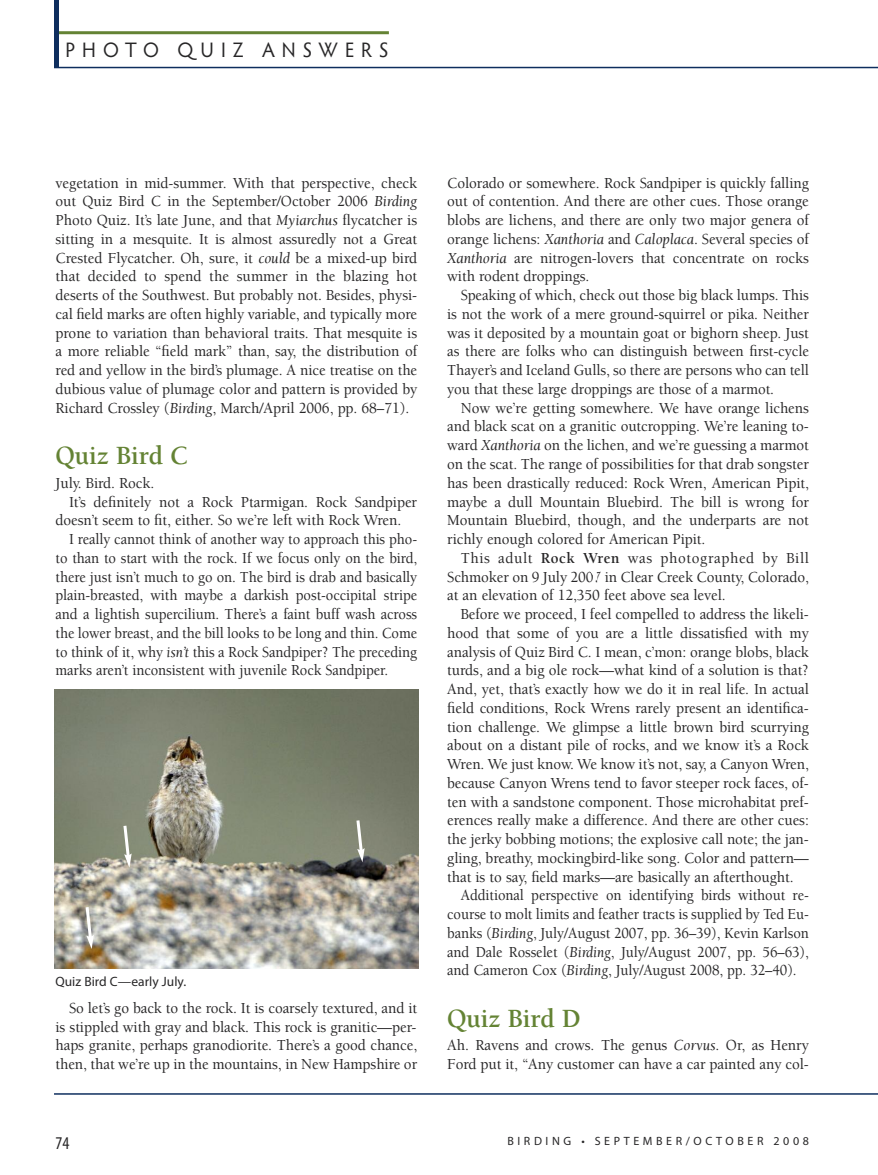
<style>
.page{position:relative;width:878px;height:1175px;background:#fff}
.page>*{position:absolute;margin:0;border:0;box-sizing:border-box;transform-origin:0 0}
.t1{font:700 27px "Berkeley Std";letter-spacing:-.005em;color:#648334}
.t2{font:21px "Hypatia Sans Pro";letter-spacing:.35em;color:#272627;scale:.95 1}
.t3{font:condensed 18px "Myriad Pro";color:#272627}
.t4{font:500 15.75px/18.8px "Berkeley Std";letter-spacing:-.005em;color:#272627;text-align:justify;scale:.95 1}
.t5{font:500 15.75px "Berkeley Std";letter-spacing:-.005em;color:#272627;scale:.92 1}
.t6{font:500 15.75px/18.8px "Berkeley Std";letter-spacing:-.005em;color:#272627;text-align:justify;scale:.94 1}
.t7{font:13.5px "Myriad Pro";color:#272627}
.t8{font:12px "Myriad Pro";letter-spacing:.3em;color:#272627}
.s1{font-weight:400;font-style:italic}
.s2{font-weight:700}
</style>
<div class="page">
<hr style="left:54px;top:31px;width:335px;height:3px;background:#648334">
<div style="left:54px;top:0;width:5px;height:68px;background:#0e2e5e"></div>
<hr style="left:54px;top:67px;width:824px;height:1px;background:#0e2e5e">
<hr style="left:54px;top:1093px;width:824px;height:1px;background:#0e2e5e">
<img style="left:54px;top:689px;width:365px;height:279px">
<svg style="left:84px;top:904px;width:10px;height:45px"></svg>
<svg style="left:354px;top:817px;width:10px;height:45px"></svg>
<svg style="left:122px;top:822px;width:10px;height:45px"></svg>
<h2 class="t2" style="left:66px;top:42px;width:341px">PHOTO QUIZ ANSWERS</h2>
<p class="t4" style="left:55px;top:175px;width:382px">vegetation in mid-summer. With that perspective, check out Quiz Bird C in the September/October 2006 <span class="s1">Birding </span>Photo Quiz. It’s late June, and that <span class="s1">Myiarchus</span> flycatcher is sitting in a mesquite. It is almost assuredly not a Great Crested Flycatcher. Oh, sure, it <span class="s1">could</span> be a mixed-up bird that decided to spend the summer in the blazing hot deserts of the Southwest. But probably not. Besides, physi&shy;cal field marks are often highly variable, and typically more prone to variation than behavioral traits. That mesquite is a more reliable “field mark” than, say, the distribution of red and yellow in the bird’s plumage. A nice treatise on the dubious value of plumage color and pattern is provided by Richard Crossley (<span class="s1">Birding</span>, March/April 2006, pp. 68–71).</p>
<h1 class="t1" style="left:56px;top:445px;width:135px">Quiz Bird C</h1>
<p class="t4" style="left:56px;top:475px;width:106px">July. Bird. Rock.</p>
<p class="t4" style="left:69px;top:493px;width:368px">It’s definitely not a Rock Ptarmigan. Rock Sandpiper</p>
<p class="t4" style="left:56px;top:512px;width:365px">doesn’t seem to fit, either. So we’re left with Rock Wren.</p>
<p class="t5" style="left:69px;top:533px;width:380px">I really cannot think of another way to approach this pho-</p>
<p class="t5" style="left:56px;top:551px;width:394px">to than to start with the rock. If we focus only on the bird,</p>
<p class="t5" style="left:56px;top:570px;width:394px">there just isn’t much to go on. The bird is drab and basically</p>
<p class="t5" style="left:56px;top:589px;width:394px">plain-breasted, with maybe a darkish post-occipital stripe</p>
<p class="t5" style="left:56px;top:608px;width:394px">and a lightish supercilium. There’s a faint buff wash across</p>
<p class="t5" style="left:56px;top:626px;width:394px">the lower breast, and the bill looks to be long and thin. Come</p>
<p class="t5" style="left:56px;top:645px;width:394px">to think of it, why <span class="s1">isn’t</span> this a Rock Sandpiper? The preceding</p>
<p class="t5" style="left:56px;top:664px;width:363px">marks aren’t inconsistent with juvenile Rock Sandpiper.</p>
<p class="t7" style="left:56px;top:976px;width:132px">Quiz Bird C—early July.</p>
<p class="t4" style="left:55px;top:1000px;width:382px;text-indent:14px">So let’s go back to the rock. It is coarsely textured, and it is stippled with gray and black. This rock is granitic—per&shy;haps granite, perhaps granodiorite. There’s a good chance, then, that we’re up in the mountains, in New Hampshire or</p>
<p class="t3" style="left:56px;top:1137px;width:15px">74</p>
<p class="t4" style="left:447px;top:175px;width:382px">Colorado or somewhere. Rock Sandpiper is quickly falling out of contention. And there are other cues. Those orange blobs are lichens, and there are only two major genera of orange lichens: <span class="s1">Xanthoria</span> and <span class="s1">Caloplaca</span>. Several species of <span class="s1">Xanthoria</span> are nitrogen-lovers that concentrate on rocks with rodent droppings.</p>
<p class="t6" style="left:447px;top:287px;width:386px;text-indent:14px">Speaking of which, check out those big black lumps. This is not the work of a mere ground-squirrel or pika. Neither was it deposited by a mountain goat or bighorn sheep. Just as there are folks who can distinguish between first-cycle Thayer’s and Iceland Gulls, so there are persons who can tell you that these large droppings are those of a marmot.</p>
<p class="t4" style="left:447px;top:400px;width:382px;text-indent:14px">Now we’re getting somewhere. We have orange lichens and black scat on a granitic outcropping. We’re leaning to&shy;ward <span class="s1">Xanthoria</span> on the lichen, and we’re guessing a marmot on the scat. The range of possibilities for that drab songster has been drastically reduced: Rock Wren, American Pipit, maybe a dull Mountain Bluebird. The bill is wrong for Mountain Bluebird, though, and the underparts are not richly enough colored for American Pipit.</p>
<p class="t4" style="left:447px;top:550px;width:382px;text-indent:14px">This adult <span class="s2">Rock Wren</span> was photographed by Bill Schmoker on 9 July 2007 in Clear Creek County, Colorado, at an elevation of 12,350 feet above sea level.</p>
<p class="t4" style="left:460px;top:606px;width:368px">Before we proceed, I feel compelled to address the likeli-</p>
<p class="t4" style="left:447px;top:625px;width:382px">hood that some of you are a little dissatisfied with my</p>
<p class="t4" style="left:447px;top:643px;width:382px">analysis of Quiz Bird C. I mean, c’mon: orange blobs, black</p>
<p class="t4" style="left:447px;top:662px;width:382px">turds, and a big ole rock—what kind of a solution is that?</p>
<p class="t4" style="left:447px;top:681px;width:382px">And, yet, that’s exactly how we do it in real life. In actual</p>
<p class="t4" style="left:447px;top:700px;width:382px">field conditions, Rock Wrens rarely present an identifica-</p>
<p class="t4" style="left:447px;top:718px;width:382px">tion challenge. We glimpse a little brown bird scurrying</p>
<p class="t4" style="left:447px;top:737px;width:382px">about on a distant pile of rocks, and we know it’s a Rock</p>
<p class="t4" style="left:447px;top:756px;width:382px">Wren. We just know. We know it’s not, say, a Canyon Wren,</p>
<p class="t4" style="left:447px;top:775px;width:382px">because Canyon Wrens tend to favor steeper rock faces, of-</p>
<p class="t4" style="left:447px;top:793px;width:382px">ten with a sandstone component. Those microhabitat pref-</p>
<p class="t4" style="left:447px;top:812px;width:382px">erences really make a difference. And there are other cues:</p>
<p class="t4" style="left:447px;top:831px;width:382px">the jerky bobbing motions; the explosive call note; the jan-</p>
<p class="t4" style="left:447px;top:850px;width:382px">gling, breathy, mockingbird-like song. Color and pattern—</p>
<p class="t4" style="left:447px;top:868px;width:366px">that is to say, field marks—are basically an afterthought.</p>
<p class="t5" style="left:460px;top:889px;width:380px">Additional perspective on identifying birds without re-</p>
<p class="t5" style="left:447px;top:908px;width:394px">course to molt limits and feather tracts is supplied by Ted Eu-</p>
<p class="t5" style="left:447px;top:926px;width:394px">banks (<span class="s1">Birding</span>, July/August 2007, pp. 36–39), Kevin Karlson</p>
<p class="t5" style="left:447px;top:945px;width:394px">and Dale Rosselet (<span class="s1">Birding</span>, July/August 2007, pp. 56–63),</p>
<p class="t5" style="left:447px;top:964px;width:381px">and Cameron Cox (<span class="s1">Birding</span>, July/August 2008, pp. 32–40).</p>
<h1 class="t1" style="left:447px;top:1008px;width:135px">Quiz Bird D</h1>
<p class="t4" style="left:447px;top:1037px;width:382px">Ah. Ravens and crows. The genus <span class="s1">Corvus</span>. Or, as Henry<br>Ford put it, “Any customer can have a car painted any col-</p>
<p class="t8" style="left:507px;top:1136px;width:303px">BIRDING • SEPTEMBER/OCTOBER 2008</p>
</div>
